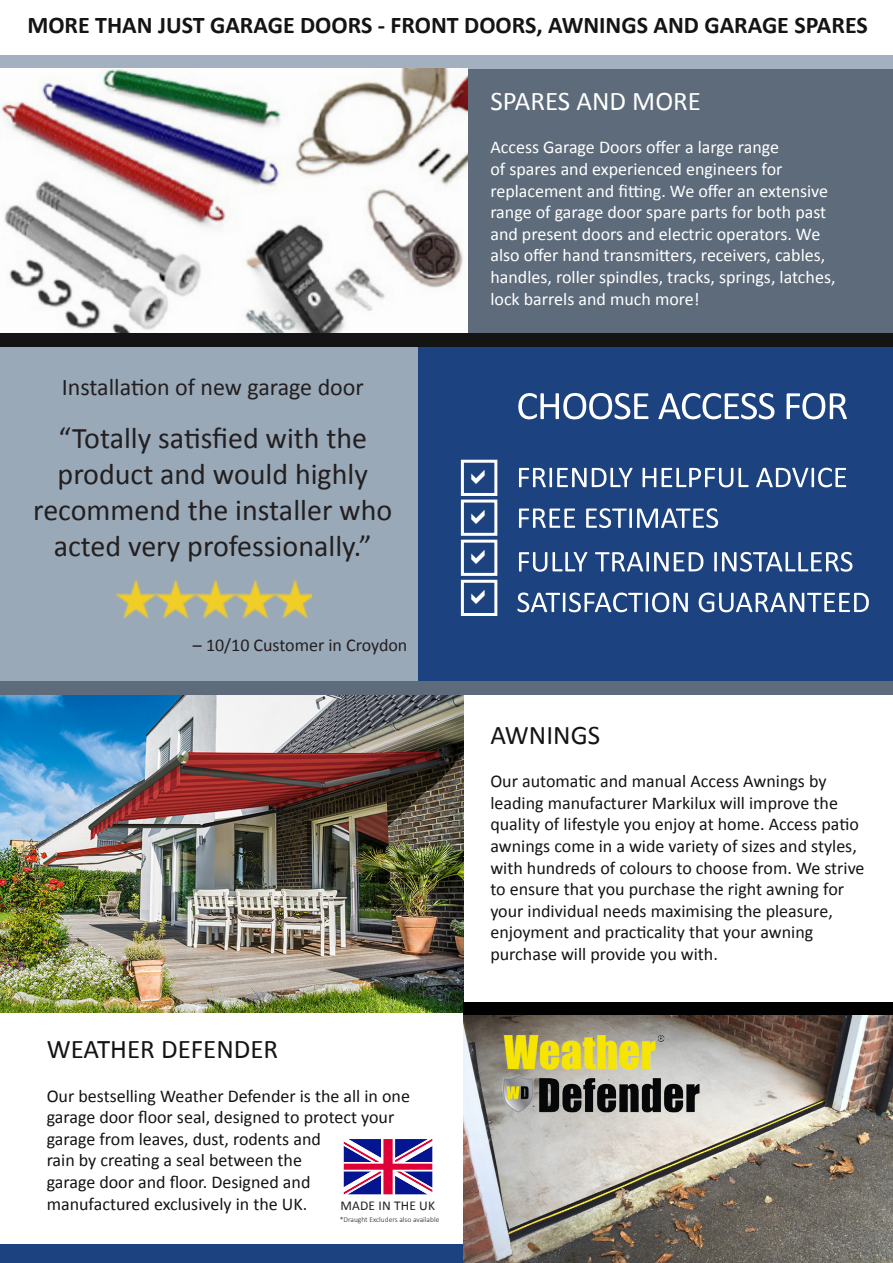
<style>
.page{position:relative;width:893px;height:1263px;background:#fff}
.page>*{position:absolute;margin:0;border:0;box-sizing:border-box;transform-origin:0 0}
.t1{font:30px/36px "Calibri";color:#231f20;text-align:center}
.t2{font:27px "Calibri";color:#141414}
.t3{font:27px "Calibri";color:#fff}
.t4{font:700 24px "Calibri";color:#141414}
.t5{font:24px "Calibri";color:#231f20}
.t6{font:18px/21.6px "Calibri";color:#141414}
.t7{font:18px/21.6px "Calibri";color:#fff}
.t8{font:18px "Calibri";color:#231f20}
.t9{font:13.5px "Calibri";letter-spacing:.01em;color:#231f20}
.t10{font:300 7.5px "Calibri";color:#231f20}
</style>
<div class="page">
<div style="left:467px;top:68px;width:426px;height:265px;background:#5d6b7b"></div>
<div style="left:0;top:345px;width:421px;height:336px;background:#99a9b8"></div>
<div style="left:0;top:1244px;width:893px;height:19px;background:#1c4280"></div>
<div style="left:418px;top:344px;width:475px;height:339px;background:#1c4280"></div>
<img style="left:0;top:694px;width:463px;height:318px">
<div style="left:0;top:55px;width:893px;height:14px;background:#a3b0c0"></div>
<img style="left:116px;top:580px;width:196px;height:38px">
<div style="left:463px;top:1002px;width:430px;height:13px;background:#000001"></div>
<img style="left:0;top:69px;width:467px;height:264px">
<img style="left:463px;top:1015px;width:430px;height:248px">
<div style="left:0;top:681px;width:893px;height:13px;background:#5d6b7b"></div>
<img style="left:490px;top:1022px;width:224px;height:101px">
<div style="left:0;top:333px;width:893px;height:14px;background:#141414"></div>
<svg style="left:344px;top:1139px;width:88px;height:55px"></svg>
<svg style="left:518px;top:393px;width:130px;height:26px"></svg>
<svg style="left:658px;top:393px;width:116px;height:26px"></svg>
<svg style="left:787px;top:393px;width:60px;height:26px"></svg>
<svg style="left:519px;top:468px;width:114px;height:19px"></svg>
<svg style="left:643px;top:468px;width:105px;height:19px"></svg>
<svg style="left:756px;top:468px;width:90px;height:19px"></svg>
<svg style="left:519px;top:508px;width:56px;height:20px"></svg>
<svg style="left:586px;top:508px;width:132px;height:20px"></svg>
<svg style="left:519px;top:552px;width:68px;height:20px"></svg>
<svg style="left:595px;top:552px;width:108px;height:19px"></svg>
<svg style="left:714px;top:552px;width:138px;height:20px"></svg>
<svg style="left:517px;top:592px;width:171px;height:20px"></svg>
<svg style="left:699px;top:592px;width:170px;height:20px"></svg>
<div style="left:461px;top:460px;width:36px;height:36px;background:#1c4280;border:3px solid #fff"></div>
<div style="left:461px;top:500px;width:36px;height:36px;background:#1c4280;border:3px solid #fff"></div>
<div style="left:461px;top:540px;width:36px;height:36px;background:#1c4280;border:3px solid #fff"></div>
<div style="left:461px;top:580px;width:36px;height:36px;background:#1c4280;border:3px solid #fff"></div>
<h3 class="t4" style="left:27px;top:9px;width:842px">MORE THAN JUST GARAGE DOORS - FRONT DOORS, AWNINGS AND GARAGE SPARES</h3>
<h3 class="t5" style="left:62px;top:372px;width:304px">Installation of new garage door</h3>
<h1 class="t1" style="left:33px;top:420px;width:360px">“Totally satisfied with the product and would highly recommend the installer who acted very professionally.”</h1>
<p class="t8" style="left:193px;top:633px;width:216px">– 10/10 Customer in Croydon</p>
<h2 class="t2" style="left:47px;top:1032px;width:233px">WEATHER DEFENDER</h2>
<p class="t6" style="left:47px;top:1085px;width:365px">Our bestselling Weather Defender is the all in one garage door floor seal, designed to protect your garage from leaves, dust, rodents and<br>rain by creating a seal between the<br>garage door and floor. Designed and manufactured exclusively in the UK.</p>
<p class="t9" style="left:340px;top:1197px;width:96px">MADE IN THE UK</p>
<p class="t10" style="left:340px;top:1215px;width:101px">*Draught Excluders also available</p>
<h2 class="t3" style="left:490px;top:84px;width:212px">SPARES AND MORE</h2>
<p class="t7" style="left:490px;top:137px;width:347px">Access Garage Doors offer a large range<br>of spares and experienced engineers for replacement and fitting. We offer an extensive range of garage door spare parts for both past and present doors and electric operators. We also offer hand transmitters, receivers, cables, handles, roller spindles, tracks, springs, latches, lock barrels and much more!</p>
<h2 class="t2" style="left:490px;top:718px;width:111px">AWNINGS</h2>
<p class="t6" style="left:490px;top:770px;width:376px">Our automatic and manual Access Awnings by leading manufacturer Markilux will improve the quality of lifestyle you enjoy at home. Access patio awnings come in a wide variety of sizes and styles, with hundreds of colours to choose from. We strive to ensure that you purchase the right awning for your individual needs maximising the pleasure, enjoyment and practicality that your awning purchase will provide you with.</p>
</div>
